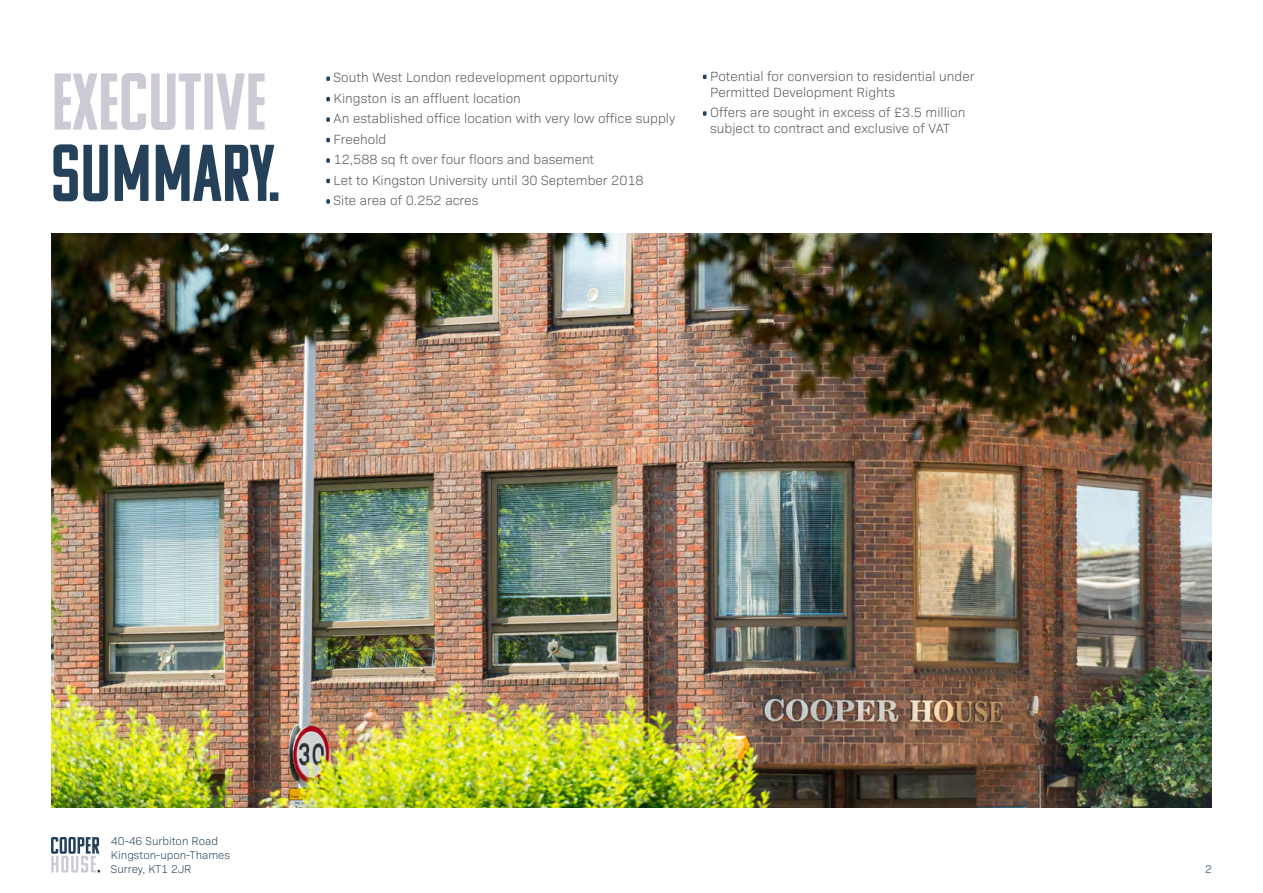
<style>
.page{position:relative;width:1263px;height:893px;background:#fff}
.page>*{position:absolute;margin:0;border:0;box-sizing:border-box;transform-origin:0 0}
.t1{font:80.25px "Komu A";color:#cacbd5}
.t2{font:80.25px "Komu A";color:#244159}
.t3{font:300 13.5px/20.4px "Bio Sans";color:#575756}
.t4{font:300 11.4px/13.6px "Bio Sans";color:#244159}
</style>
<div class="page">
<svg style="left:51px;top:837px;width:49px;height:35px"></svg>
<svg style="left:326px;top:76px;width:4px;height:5px"></svg>
<svg style="left:326px;top:97px;width:4px;height:4px"></svg>
<svg style="left:326px;top:117px;width:4px;height:5px"></svg>
<svg style="left:326px;top:138px;width:4px;height:4px"></svg>
<svg style="left:326px;top:158px;width:4px;height:5px"></svg>
<svg style="left:326px;top:179px;width:4px;height:4px"></svg>
<svg style="left:326px;top:199px;width:4px;height:5px"></svg>
<img style="left:51px;top:234px;width:1161px;height:574px">
<svg style="left:703px;top:75px;width:3px;height:4px"></svg>
<svg style="left:703px;top:111px;width:3px;height:5px"></svg>
<h1 class="t1" style="left:51px;top:60px;width:217px">EXECUTIVE</h1>
<h1 class="t2" style="left:51px;top:132px;width:230px">SUMMARY.</h1>
<p class="t3" style="left:334px;top:67px;width:343px">South West London redevelopment opportunity Kingston is an affluent location<br>An established office location with very low office supply Freehold<br>12,588 sq ft over four floors and basement<br>Let to Kingston University until 30 September 2018<br>Site area of 0.252 acres</p>
<p class="t3" style="left:710px;top:67px;width:266px;line-height:16.2px">Potential for conversion to residential under<br>Permitted Development Rights</p>
<p class="t3" style="left:710px;top:103px;width:257px;line-height:16.2px">Offers are sought in excess of £3.5 million subject to contract and exclusive of VAT</p>
<p class="t4" style="left:111px;top:834px;width:121px">40-46 Surbiton Road<br>Kingston-upon-Thames<br>Surrey, KT1 2JR</p>
<p class="t4" style="left:1205px;top:861px;width:8px">2</p>
</div>
